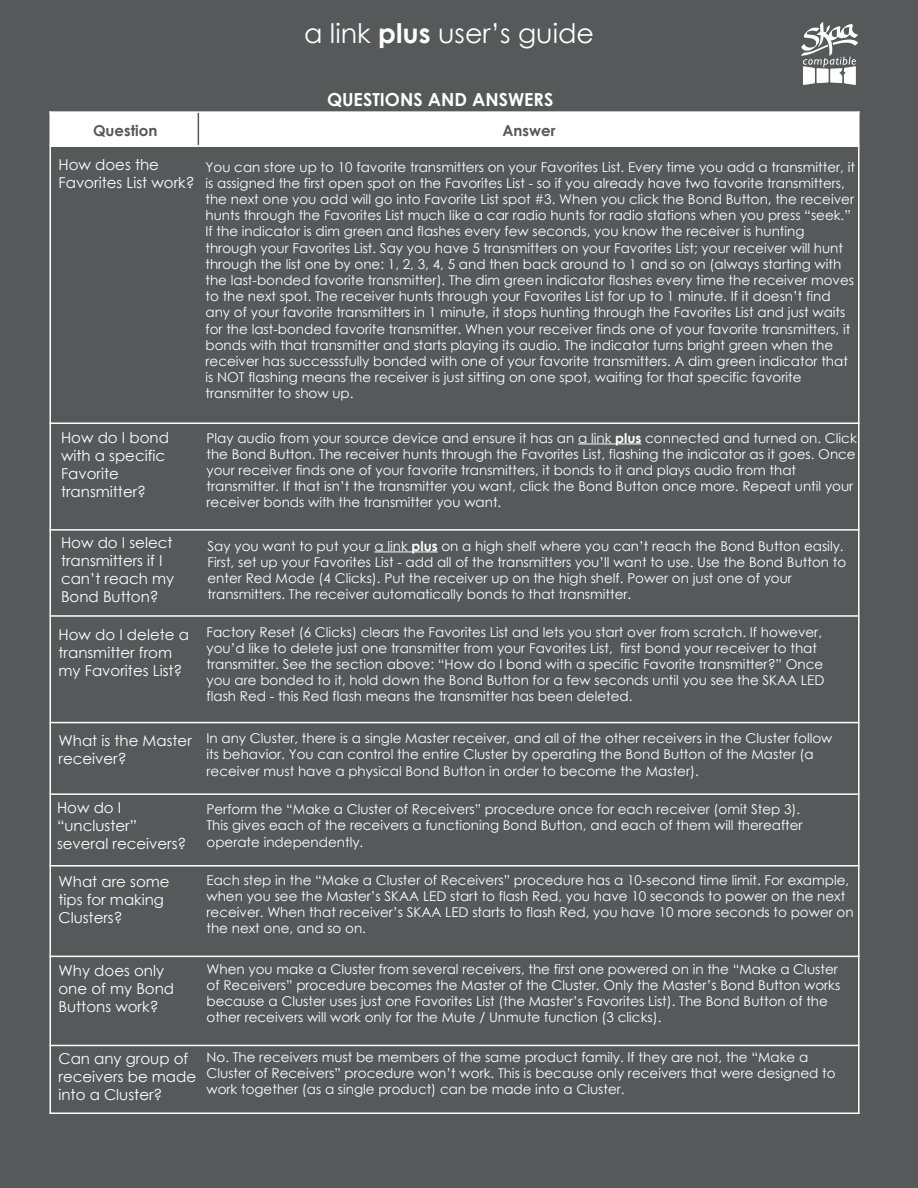
<style>
.page{position:relative;width:918px;height:1188px;background:#57585a}
.page>*{position:absolute;margin:0;border:0;box-sizing:border-box;transform-origin:0 0}
.t1{font:27px "Century Gothic";color:#fff}
.t2{font:700 18px "Century Gothic";color:#fff}
.t3{font:15px/18px "Century Gothic";color:#fff}
.t4{font:700 15px "Century Gothic";color:#57585a}
.t5{font:13.5px/16.2px "Century Gothic";color:#fff}
.s1{font-weight:700}
</style>
<div class="page">
<div style="left:50px;top:112px;width:148px;height:35px;background:#fff"></div>
<div style="left:198px;top:112px;width:661px;height:35px;background:#fff"></div>
<hr style="left:198px;top:111px;width:1px;height:35px;background:#57585a">
<hr style="left:50px;top:422px;width:810px;height:2px;background:#fff">
<hr style="left:50px;top:529px;width:810px;height:2px;background:#fff">
<hr style="left:50px;top:615px;width:810px;height:2px;background:#fff">
<hr style="left:50px;top:722px;width:810px;height:1px;background:#fff">
<hr style="left:50px;top:793px;width:810px;height:2px;background:#fff">
<hr style="left:50px;top:865px;width:810px;height:2px;background:#fff">
<hr style="left:50px;top:956px;width:810px;height:1px;background:#fff">
<hr style="left:50px;top:1045px;width:810px;height:1px;background:#fff">
<hr style="left:50px;top:145px;width:810px;height:1px;background:#fff">
<hr style="left:50px;top:146px;width:1px;height:968px;background:#fff">
<hr style="left:858px;top:111px;width:2px;height:35px;background:#fff">
<hr style="left:858px;top:146px;width:2px;height:968px;background:#fff">
<hr style="left:50px;top:111px;width:810px;height:2px;background:#fff">
<hr style="left:50px;top:1112px;width:810px;height:2px;background:#fff">
<hr style="left:578px;top:443px;width:37px;height:1px;background:#fff">
<svg style="left:615px;top:443px;width:26px;height:1px"></svg>
<hr style="left:374px;top:551px;width:38px;height:1px;background:#fff">
<svg style="left:412px;top:551px;width:26px;height:1px"></svg>
<img style="left:802px;top:23px;width:55px;height:61px">
<h1 class="t1" style="left:304px;top:14px;width:292px">a link <span class="s1">plus</span> user’s guide</h1>
<h2 class="t2" style="left:327px;top:86px;width:228px">QUESTIONS AND ANSWERS</h2>
<p class="t4" style="left:93px;top:119px;width:66px">Question</p>
<p class="t4" style="left:502px;top:119px;width:55px">Answer</p>
<p class="t3" style="left:58px;top:156px;width:138px">How does the<br>Favorites List work?</p>
<p class="t5" style="left:206px;top:158px;width:651px">You can store up to 10 favorite transmitters on your Favorites List. Every time you add a transmitter, it is assigned the first open spot on the Favorites List - so if you already have two favorite transmitters, the next one you add will go into Favorite List spot #3. When you click the Bond Button, the receiver hunts through the Favorites List much like a car radio hunts for radio stations when you press “seek.” If the indicator is dim green and flashes every few seconds, you know the receiver is hunting through your Favorites List. Say you have 5 transmitters on your Favorites List; your receiver will hunt through the list one by one: 1, 2, 3, 4, 5 and then back around to 1 and so on (always starting with the last-bonded favorite transmitter). The dim green indicator flashes every time the receiver moves to the next spot. The receiver hunts through your Favorites List for up to 1 minute. If it doesn’t find any of your favorite transmitters in 1 minute, it stops hunting through the Favorites List and just waits for the last-bonded favorite transmitter. When your receiver finds one of your favorite transmitters, it bonds with that transmitter and starts playing its audio. The indicator turns bright green when the receiver has successsfully bonded with one of your favorite transmitters. A dim green indicator that is NOT flashing means the receiver is just sitting on one spot, waiting for that specific favorite transmitter to show up.</p>
<p class="t5" style="left:207px;top:429px;width:652px">Play audio from your source device and ensure it has an a link <span class="s1">plus</span> connected and turned on. Click the Bond Button. The receiver hunts through the Favorites List, flashing the indicator as it goes. Once your receiver finds one of your favorite transmitters, it bonds to it and plays audio from that transmitter. If that isn’t the transmitter you want, click the Bond Button once more. Repeat until your receiver bonds with the transmitter you want.</p>
<p class="t5" style="left:208px;top:537px;width:640px">Say you want to put your a link <span class="s1">plus</span> on a high shelf where you can’t reach the Bond Button easily.<br>First, set up your Favorites List - add all of the transmitters you’ll want to use. Use the Bond Button to enter Red Mode (4 Clicks). Put the receiver up on the high shelf. Power on just one of your transmitters. The receiver automatically bonds to that transmitter.</p>
<p class="t5" style="left:207px;top:623px;width:619px">Factory Reset (6 Clicks) clears the Favorites List and lets you start over from scratch. If however, you’d like to delete just one transmitter from your Favorites List, first bond your receiver to that transmitter. See the section above: “How do I bond with a specific Favorite transmitter?” Once you are bonded to it, hold down the Bond Button for a few seconds until you see the SKAA LED flash Red - this Red flash means the transmitter has been deleted.</p>
<p class="t5" style="left:207px;top:730px;width:627px">In any Cluster, there is a single Master receiver, and all of the other receivers in the Cluster follow its behavior. You can control the entire Cluster by operating the Bond Button of the Master (a receiver must have a physical Bond Button in order to become the Master).</p>
<p class="t5" style="left:207px;top:801px;width:598px">Perform the “Make a Cluster of Receivers” procedure once for each receiver (omit Step 3).<br>This gives each of the receivers a functioning Bond Button, and each of them will thereafter operate independently.</p>
<p class="t5" style="left:207px;top:871px;width:649px">Each step in the “Make a Cluster of Receivers” procedure has a 10-second time limit. For example, when you see the Master’s SKAA LED start to flash Red, you have 10 seconds to power on the next receiver. When that receiver’s SKAA LED starts to flash Red, you have 10 more seconds to power on the next one, and so on.</p>
<p class="t5" style="left:207px;top:960px;width:635px">When you make a Cluster from several receivers, the first one powered on in the “Make a Cluster of Receivers” procedure becomes the Master of the Cluster. Only the Master’s Bond Button works because a Cluster uses just one Favorites List (the Master’s Favorites List). The Bond Button of the other receivers will work only for the Mute / Unmute function (3 clicks).</p>
<p class="t5" style="left:207px;top:1048px;width:631px">No. The receivers must be members of the same product family. If they are not, the “Make a<br>Cluster of Receivers” procedure won’t work. This is because only receivers that were designed to work together (as a single product) can be made into a Cluster.</p>
<p class="t3" style="left:61px;top:428px;width:109px">How do I bond with a specific<br>Favorite transmitter?</p>
<p class="t3" style="left:61px;top:533px;width:115px">How do I select transmitters if I can’t reach my<br>Bond Button?</p>
<p class="t3" style="left:58px;top:625px;width:132px">How do I delete a transmitter from my Favorites List?</p>
<p class="t3" style="left:58px;top:732px;width:135px">What is the Master receiver?</p>
<p class="t3" style="left:57px;top:798px;width:131px">How do I “uncluster” several receivers?</p>
<p class="t3" style="left:58px;top:873px;width:113px">What are some tips for making<br>Clusters?</p>
<p class="t3" style="left:58px;top:961px;width:117px">Why does only one of my Bond<br>Buttons work?</p>
<p class="t3" style="left:58px;top:1050px;width:139px">Can any group of receivers be made into a Cluster?</p>
</div>
